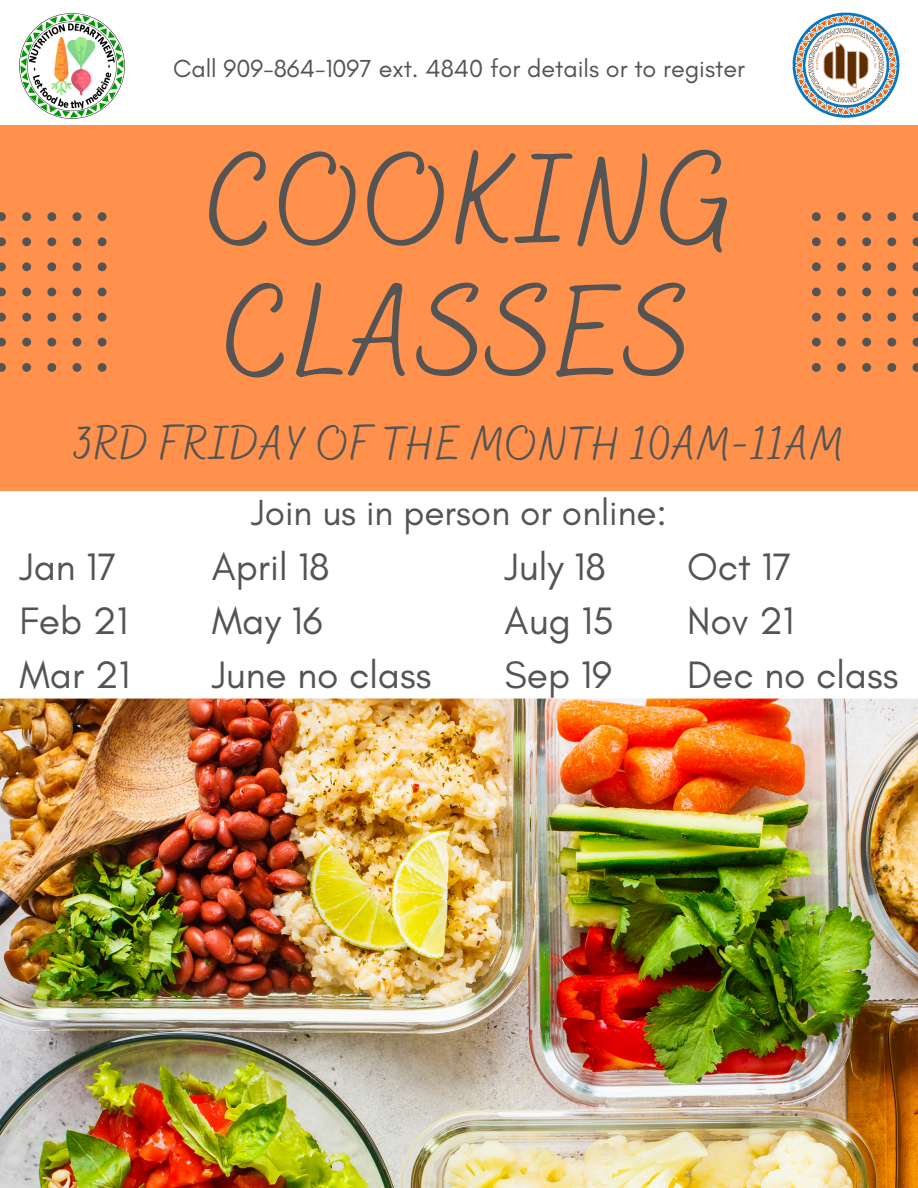
<style>
.page{position:relative;width:918px;height:1188px;background:#ff914d}
.page>*{position:absolute;margin:0;border:0;box-sizing:border-box;transform-origin:0 0}
.t1{font:128.85px/131.7px "Bakerie Smooth";color:#545454}
.t2{font:48.15px "Bakerie Smooth";color:#545454}
.t3{font:39px/54.4px "Glacial Indifference";color:#545454}
.t4{font:37.05px "Glacial Indifference";color:#545454}
.t5{font:25.2px "Glacial Indifference";color:#545454}
</style>
<div class="page">
<div style="left:0;top:492px;width:918px;height:462px;background:#fff"></div>
<img style="left:0;top:699px;width:918px;height:489px">
<div style="left:0;top:0;width:918px;height:125px;background:#fff"></div>
<svg style="left:0;top:212px;width:6px;height:9px"></svg>
<div style="left:22px;top:212px;width:9px;height:9px;background:#545454;border-radius:50%"></div>
<div style="left:47px;top:212px;width:9px;height:9px;background:#545454;border-radius:50%"></div>
<div style="left:73px;top:212px;width:8px;height:9px;background:#545454;border-radius:50%"></div>
<div style="left:98px;top:212px;width:8px;height:9px;background:#545454;border-radius:50%"></div>
<svg style="left:0;top:237px;width:6px;height:9px"></svg>
<div style="left:22px;top:237px;width:9px;height:9px;background:#545454;border-radius:50%"></div>
<div style="left:47px;top:237px;width:9px;height:9px;background:#545454;border-radius:50%"></div>
<div style="left:73px;top:237px;width:8px;height:9px;background:#545454;border-radius:50%"></div>
<div style="left:98px;top:237px;width:8px;height:9px;background:#545454;border-radius:50%"></div>
<svg style="left:0;top:262px;width:6px;height:9px"></svg>
<div style="left:22px;top:262px;width:9px;height:9px;background:#545454;border-radius:50%"></div>
<div style="left:47px;top:262px;width:9px;height:9px;background:#545454;border-radius:50%"></div>
<div style="left:73px;top:262px;width:8px;height:9px;background:#545454;border-radius:50%"></div>
<div style="left:98px;top:262px;width:8px;height:9px;background:#545454;border-radius:50%"></div>
<svg style="left:0;top:288px;width:6px;height:8px"></svg>
<div style="left:22px;top:288px;width:9px;height:8px;background:#545454;border-radius:50%"></div>
<div style="left:47px;top:288px;width:9px;height:8px;background:#545454;border-radius:50%"></div>
<div style="left:73px;top:288px;width:8px;height:8px;background:#545454;border-radius:50%"></div>
<div style="left:98px;top:288px;width:8px;height:8px;background:#545454;border-radius:50%"></div>
<svg style="left:0;top:313px;width:6px;height:9px"></svg>
<div style="left:22px;top:313px;width:9px;height:9px;background:#545454;border-radius:50%"></div>
<div style="left:47px;top:313px;width:9px;height:9px;background:#545454;border-radius:50%"></div>
<div style="left:73px;top:313px;width:8px;height:9px;background:#545454;border-radius:50%"></div>
<div style="left:98px;top:313px;width:8px;height:9px;background:#545454;border-radius:50%"></div>
<svg style="left:0;top:338px;width:6px;height:9px"></svg>
<div style="left:22px;top:338px;width:9px;height:9px;background:#545454;border-radius:50%"></div>
<div style="left:47px;top:338px;width:9px;height:9px;background:#545454;border-radius:50%"></div>
<div style="left:73px;top:338px;width:8px;height:9px;background:#545454;border-radius:50%"></div>
<div style="left:98px;top:338px;width:8px;height:9px;background:#545454;border-radius:50%"></div>
<svg style="left:0;top:363px;width:6px;height:9px"></svg>
<div style="left:22px;top:363px;width:9px;height:9px;background:#545454;border-radius:50%"></div>
<div style="left:47px;top:363px;width:9px;height:9px;background:#545454;border-radius:50%"></div>
<div style="left:73px;top:363px;width:8px;height:9px;background:#545454;border-radius:50%"></div>
<div style="left:98px;top:363px;width:8px;height:9px;background:#545454;border-radius:50%"></div>
<div style="left:812px;top:212px;width:9px;height:9px;background:#545454;border-radius:50%"></div>
<div style="left:837px;top:212px;width:9px;height:9px;background:#545454;border-radius:50%"></div>
<div style="left:862px;top:212px;width:9px;height:9px;background:#545454;border-radius:50%"></div>
<div style="left:887px;top:212px;width:9px;height:9px;background:#545454;border-radius:50%"></div>
<svg style="left:913px;top:212px;width:5px;height:9px"></svg>
<div style="left:812px;top:237px;width:9px;height:9px;background:#545454;border-radius:50%"></div>
<div style="left:837px;top:237px;width:9px;height:9px;background:#545454;border-radius:50%"></div>
<div style="left:862px;top:237px;width:9px;height:9px;background:#545454;border-radius:50%"></div>
<div style="left:887px;top:237px;width:9px;height:9px;background:#545454;border-radius:50%"></div>
<svg style="left:913px;top:237px;width:5px;height:9px"></svg>
<div style="left:812px;top:262px;width:9px;height:9px;background:#545454;border-radius:50%"></div>
<div style="left:837px;top:262px;width:9px;height:9px;background:#545454;border-radius:50%"></div>
<div style="left:862px;top:262px;width:9px;height:9px;background:#545454;border-radius:50%"></div>
<div style="left:887px;top:262px;width:9px;height:9px;background:#545454;border-radius:50%"></div>
<svg style="left:913px;top:262px;width:5px;height:9px"></svg>
<div style="left:812px;top:288px;width:9px;height:8px;background:#545454;border-radius:50%"></div>
<div style="left:837px;top:288px;width:9px;height:8px;background:#545454;border-radius:50%"></div>
<div style="left:862px;top:288px;width:9px;height:8px;background:#545454;border-radius:50%"></div>
<div style="left:887px;top:288px;width:9px;height:8px;background:#545454;border-radius:50%"></div>
<svg style="left:913px;top:288px;width:5px;height:8px"></svg>
<div style="left:812px;top:313px;width:9px;height:9px;background:#545454;border-radius:50%"></div>
<div style="left:837px;top:313px;width:9px;height:9px;background:#545454;border-radius:50%"></div>
<div style="left:862px;top:313px;width:9px;height:9px;background:#545454;border-radius:50%"></div>
<div style="left:887px;top:313px;width:9px;height:9px;background:#545454;border-radius:50%"></div>
<svg style="left:913px;top:313px;width:5px;height:9px"></svg>
<div style="left:812px;top:338px;width:9px;height:9px;background:#545454;border-radius:50%"></div>
<div style="left:837px;top:338px;width:9px;height:9px;background:#545454;border-radius:50%"></div>
<div style="left:862px;top:338px;width:9px;height:9px;background:#545454;border-radius:50%"></div>
<div style="left:887px;top:338px;width:9px;height:9px;background:#545454;border-radius:50%"></div>
<svg style="left:913px;top:338px;width:5px;height:9px"></svg>
<div style="left:812px;top:363px;width:9px;height:9px;background:#545454;border-radius:50%"></div>
<div style="left:837px;top:363px;width:9px;height:9px;background:#545454;border-radius:50%"></div>
<div style="left:862px;top:363px;width:9px;height:9px;background:#545454;border-radius:50%"></div>
<div style="left:887px;top:363px;width:9px;height:9px;background:#545454;border-radius:50%"></div>
<svg style="left:913px;top:363px;width:5px;height:9px"></svg>
<img style="left:20px;top:13px;width:104px;height:105px">
<img style="left:793px;top:12px;width:106px;height:106px">
<h1 class="t5" style="left:173px;top:53px;width:573px">Call 909-864-1097 ext. 4840 for details or to register</h1>
<p class="t1" style="left:207px;top:143px;width:532px">COOKING<br>CLASSES</p>
<p class="t2" style="left:73px;top:415px;width:773px">3RD FRIDAY OF THE MONTH 10AM-11AM</p>
<p class="t4" style="left:251px;top:490px;width:417px">Join us in person or online:</p>
<h2 class="t3" style="left:20px;top:539px;width:112px">Jan 17<br>Feb 21<br>Mar 21</h2>
<h3 class="t3" style="left:212px;top:539px;width:221px">April 18<br>May 16<br>June no class</h3>
<h3 class="t3" style="left:687px;top:539px;width:213px">Oct 17<br>Nov 21<br>Dec no class</h3>
<p class="t3" style="left:505px;top:539px;width:111px">July 18<br>Aug 15<br>Sep 19</p>
</div>
